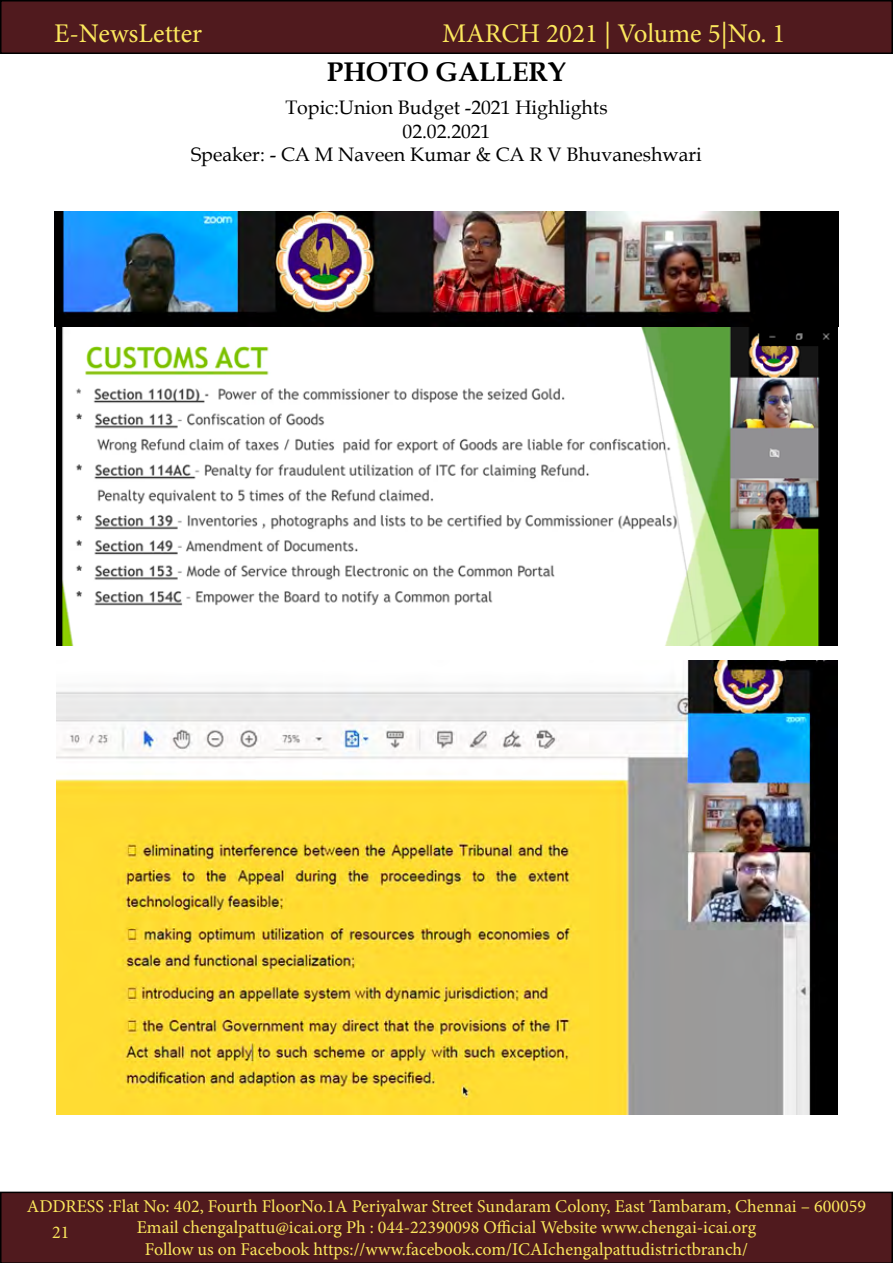
<style>
.page{position:relative;width:893px;height:1263px;background:#fff}
.page>*{position:absolute;margin:0;border:0;box-sizing:border-box;transform-origin:0 0}
.t1{font:27px "Minion Pro";color:#fce85d}
.t2{font:700 27px "Book Antiqua";color:#000}
.t3{font:19.5px/23.4px "Book Antiqua";color:#000;text-align:center}
.t4{font:18px/21.6px "Minion Pro";color:#fce85d;text-align:center}
</style>
<div class="page">
<div style="left:1px;top:1px;width:891px;height:52px;background:#501a1e"></div>
<div style="left:0;top:0;width:893px;height:54px;border:2px solid #000"></div>
<div style="left:0;top:1191px;width:893px;height:72px;background:#501a1e"></div>
<img style="left:55px;top:212px;width:784px;height:115px">
<img style="left:56px;top:327px;width:781px;height:319px">
<img style="left:56px;top:660px;width:781px;height:454px">
<h1 class="t1" style="left:54px;top:15px;width:150px">E-NewsLetter</h1>
<h1 class="t1" style="left:442px;top:15px;width:345px">MARCH 2021 | Volume 5|No. 1</h1>
<h1 class="t2" style="left:327px;top:54px;width:241px">PHOTO GALLERY</h1>
<p class="t3" style="left:191px;top:96px;width:512px">Topic:Union Budget -2021 Highlights<br>02.02.2021<br>Speaker: - CA M Naveen Kumar &amp; CA R V Bhuvaneshwari</p>
<p class="t4" style="left:27px;top:1195px;width:840px">ADDRESS :Flat No: 402, Fourth FloorNo.1A Periyalwar Street Sundaram Colony, East Tambaram, Chennai – 600059<br>Email chengalpattu@icai.org Ph : 044-22390098 Official Website www.chengai-icai.org<br>Follow us on Facebook https://www.facebook.com/ICAIchengalpattudistrictbranch/</p>
<p class="t4" style="left:52px;top:1221px;width:19px">21</p>
</div>
